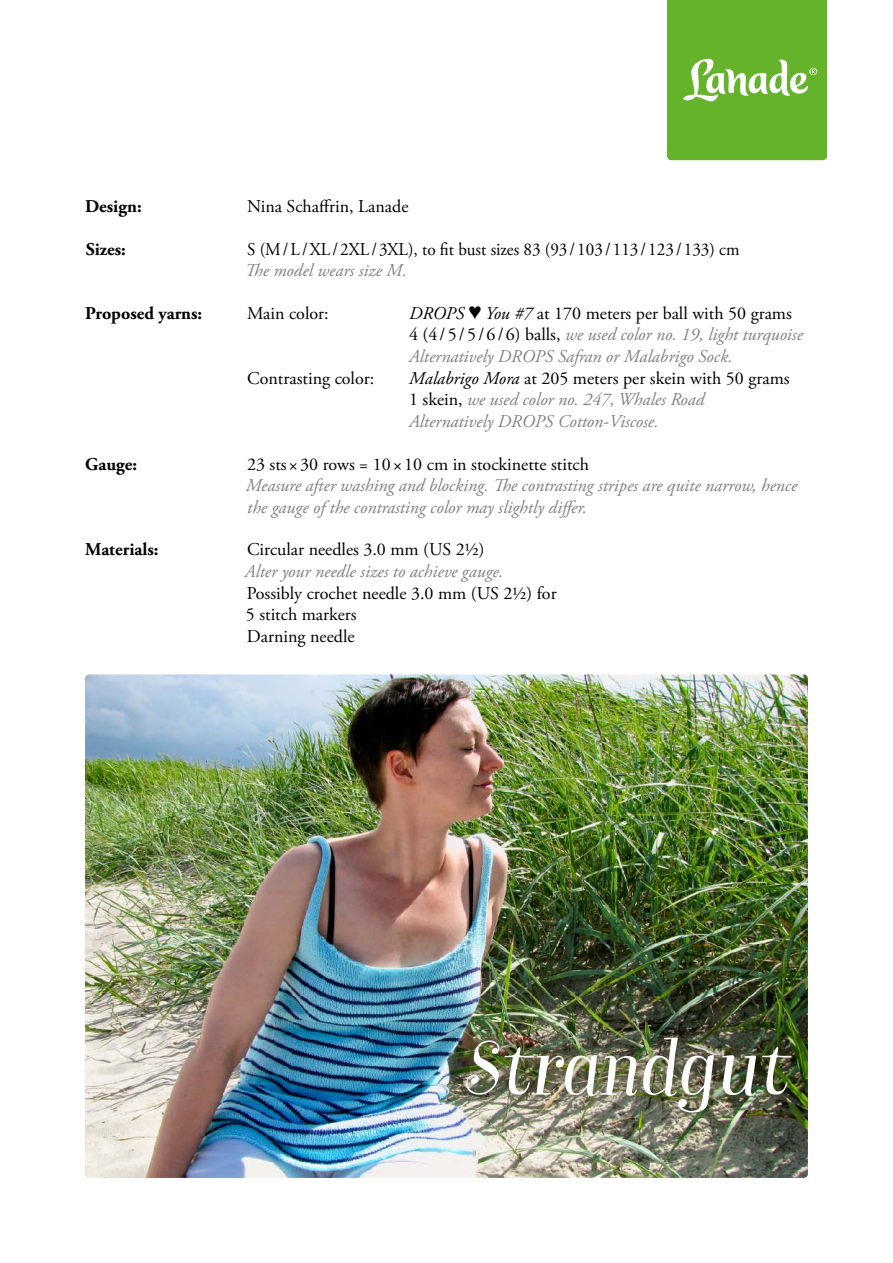
<style>
.page{position:relative;width:893px;height:1263px;background:#fff}
.page>*{position:absolute;margin:0;border:0;box-sizing:border-box;transform-origin:0 0}
.t1{font:italic 75px "Garden Essential";color:#fff}
.t2{font:italic 18px/21.6px "Adobe Garamond Pro";color:#808080}
.t3{font:18px/21.6px "Adobe Garamond Pro";color:#000}
.t4{font:18px "Adobe Garamond Pro";color:#000;scale:.95 1}
.t5{font:700 18px "Adobe Garamond Pro";color:#000}
.s1{color:#000}
.s2{font-style:normal;color:#000}
.s3{font-family:"Garden Essential Alt"}
</style>
<div class="page">
<svg style="left:667px;top:0;width:160px;height:160px;background:#6eb839"></svg>
<img style="left:85px;top:674px;width:723px;height:504px">
<div style="left:452px;top:1023px;width:353px;height:104px;background:#373016;opacity:.5"></div>
<p class="t5" style="left:85px;top:196px;width:58px">Design:</p>
<p class="t3" style="left:247px;top:196px;width:163px">Nina Schaffrin, Lanade</p>
<p class="t5" style="left:86px;top:238px;width:42px">Sizes:</p>
<p class="t4" style="left:247px;top:238px;width:520px">S (M/L/XL/2XL/3XL), to fit bust sizes 83 (93/103/113/123/133) cm</p>
<p class="t2" style="left:245px;top:260px;width:164px">The model wears size M.</p>
<p class="t5" style="left:85px;top:303px;width:119px">Proposed yarns:</p>
<p class="t3" style="left:247px;top:303px;width:83px">Main color:</p>
<p class="t2" style="left:409px;top:303px;width:395px"><span class="s1">DROPS</span> <span class="s1">♥ You #7</span> <span class="s2">at 170 meters per ball with 50 grams<br>4 (4 /5/5 / 6/ 6) balls,</span> we used color no. 19, light turquoise<br>Alternatively DROPS Safran or Malabrigo Sock.</p>
<p class="t3" style="left:247px;top:368px;width:129px">Contrasting color:</p>
<p class="t2" style="left:409px;top:368px;width:382px"><span class="s1">Malabrigo Mora</span> <span class="s2">at 205 meters per skein with 50 grams<br>1 skein,</span> we used color no. 247, Whales Road<br>Alternatively DROPS Cotton-Viscose.</p>
<p class="t5" style="left:85px;top:453px;width:53px">Gauge:</p>
<p class="t3" style="left:247px;top:454px;width:343px">23 sts×30 rows = 10 ×10 cm in stockinette stitch</p>
<p class="t2" style="left:246px;top:475px;width:553px">Measure after washing and blocking. The contrasting stripes are quite narrow, hence the gauge of the contrasting color may slightly differ.</p>
<p class="t5" style="left:85px;top:539px;width:75px">Materials:</p>
<p class="t3" style="left:247px;top:539px;width:239px">Circular needles 3.0 mm (US 2½)</p>
<p class="t2" style="left:245px;top:561px;width:260px">Alter your needle sizes to achieve gauge.</p>
<p class="t3" style="left:246px;top:583px;width:312px">Possibly crochet needle 3.0 mm (US 2½) for<br>5 stitch markers<br>Darning needle</p>
<h1 class="t1" style="left:462px;top:1023px;width:327px">S<span class="s3">t</span>randgut</h1>
</div>
